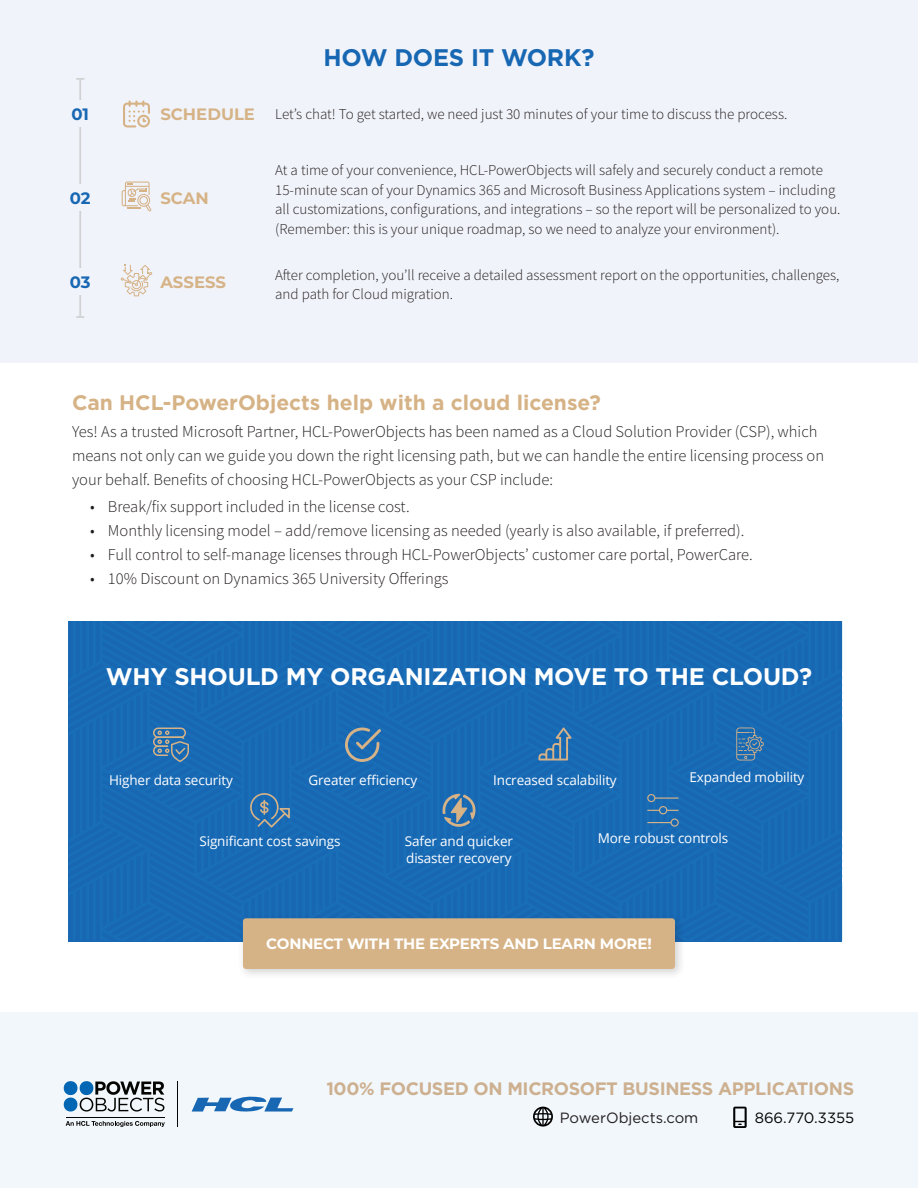
<style>
.page{position:relative;width:918px;height:1188px;background:#fff}
.page>*{position:absolute;margin:0;border:0;box-sizing:border-box;transform-origin:0 0}
.t1{font:700 24px "Gotham";letter-spacing:-.01em;color:#fff}
.t2{font:700 24px "Gotham";letter-spacing:-.01em;color:#1767b3}
.t3{font:700 21px "Gotham";color:#d6b386}
.t4{font:700 18px "Gotham";letter-spacing:-.02em;color:#cdb090}
.t5{font:300 16.5px/24px "Source Sans Pro";color:#231f20}
.t6{font:700 16.5px "Montserrat";color:#d6b386}
.t7{font:700 16.5px "Montserrat";color:#1767b3}
.t8{font:300 15px/19.5px "Source Sans Pro";color:#231f20}
.t9{font:700 15px "Montserrat";letter-spacing:-.01em;color:#fff}
.t10{font:14.85px "Gotham";color:#231f20}
.t11{font:14.85px "Gotham";color:#040503}
.t12{font:13.5px/16.5px "Open Sans";letter-spacing:-.01em;color:#fff}
</style>
<div class="page">
<div style="left:68px;top:621px;width:199px;height:320px;background:#1768b4"></div>
<div style="left:267px;top:621px;width:377px;height:292px;background:#1768b3"></div>
<div style="left:644px;top:621px;width:198px;height:320px;background:#1768b4"></div>
<svg style="left:153px;top:728px;width:36px;height:34px"></svg>
<svg style="left:345px;top:728px;width:36px;height:34px"></svg>
<svg style="left:538px;top:728px;width:34px;height:33px"></svg>
<svg style="left:736px;top:728px;width:28px;height:33px"></svg>
<svg style="left:250px;top:793px;width:40px;height:35px"></svg>
<svg style="left:442px;top:794px;width:34px;height:34px"></svg>
<svg style="left:647px;top:794px;width:32px;height:33px"></svg>
<div style="left:0;top:0;width:918px;height:363px;background:#f1f3fa"></div>
<svg style="left:123px;top:100px;width:27px;height:28px"></svg>
<svg style="left:122px;top:182px;width:30px;height:30px"></svg>
<svg style="left:121px;top:265px;width:31px;height:31px"></svg>
<hr style="left:79px;top:79px;width:2px;height:238px;background:#d1d2d4">
<svg style="left:76px;top:78px;width:8px;height:2px"></svg>
<svg style="left:76px;top:316px;width:8px;height:2px"></svg>
<div style="left:67px;top:100px;width:27px;height:27px;background:#f1f3fa"></div>
<div style="left:67px;top:184px;width:27px;height:27px;background:#f1f3fa"></div>
<div style="left:67px;top:268px;width:27px;height:27px;background:#f1f3fa"></div>
<div style="left:0;top:1012px;width:918px;height:176px;background:#f2f7fb"></div>
<div style="left:237px;top:913px;width:449px;height:67px;background:#231f20;opacity:.2"></div>
<div style="left:243px;top:918px;width:432px;height:51px;background:#d6b386;border-radius:3px"></div>
<svg style="left:533px;top:1107px;width:20px;height:20px"></svg>
<svg style="left:733px;top:1107px;width:14px;height:21px"></svg>
<svg style="left:192px;top:1096px;width:101px;height:16px"></svg>
<svg style="left:64px;top:1081px;width:100px;height:31px"></svg>
<hr style="left:66px;top:1118px;width:99px;height:1px;background:#040503">
<svg style="left:66px;top:1121px;width:99px;height:6px"></svg>
<hr style="left:178px;top:1081px;width:1px;height:46px;background:#040503">
<h1 class="t2" style="left:324px;top:46px;width:272px">HOW DOES IT WORK?</h1>
<p class="t7" style="left:71px;top:105px;width:19px">01</p>
<p class="t6" style="left:160px;top:105px;width:96px">SCHEDULE</p>
<p class="t8" style="left:275px;top:106px;width:514px">Let’s chat! To get started, we need just 30 minutes of your time to discuss the process.</p>
<p class="t7" style="left:70px;top:189px;width:22px">02</p>
<p class="t6" style="left:160px;top:189px;width:50px">SCAN</p>
<p class="t8" style="left:275px;top:162px;width:567px">At a time of your convenience, HCL-PowerObjects will safely and securely conduct a remote 15-minute scan of your Dynamics 365 and Microsoft Business Applications system – including all customizations, configurations, and integrations – so the report will be personalized to you. (Remember: this is your unique roadmap, so we need to analyze your environment).</p>
<p class="t7" style="left:70px;top:273px;width:22px">03</p>
<p class="t6" style="left:160px;top:273px;width:67px">ASSESS</p>
<p class="t8" style="left:275px;top:266px;width:566px">After completion, you’ll receive a detailed assessment report on the opportunities, challenges, and path for Cloud migration.</p>
<p class="t3" style="left:72px;top:394px;width:531px">Can HCL-PowerObjects help with a cloud license?</p>
<p class="t5" style="left:72px;top:421px;width:754px">Yes! As a trusted Microsoft Partner, HCL-PowerObjects has been named as a Cloud Solution Provider (CSP), which means not only can we guide you down the right licensing path, but we can handle the entire licensing process on your behalf. Benefits of choosing HCL-PowerObjects as your CSP include:</p>
<p class="t5" style="left:90px;top:496px;width:321px">• Break/fix support included in the license cost.</p>
<p class="t5" style="left:90px;top:520px;width:656px">• Monthly licensing model – add/remove licensing as needed (yearly is also available, if preferred).</p>
<p class="t5" style="left:90px;top:544px;width:664px">• Full control to self-manage licenses through HCL-PowerObjects’ customer care portal, PowerCare.</p>
<p class="t5" style="left:90px;top:568px;width:360px">• 10% Discount on Dynamics 365 University Offerings</p>
<h1 class="t1" style="left:106px;top:666px;width:708px">WHY SHOULD MY ORGANIZATION MOVE TO THE CLOUD?</h1>
<p class="t12" style="left:109px;top:773px;width:125px">Higher data security</p>
<p class="t12" style="left:309px;top:771px;width:110px">Greater efficiency</p>
<p class="t12" style="left:493px;top:771px;width:125px">Increased scalability</p>
<p class="t12" style="left:690px;top:768px;width:116px">Expanded mobility</p>
<p class="t12" style="left:200px;top:833px;width:142px">Significant cost savings</p>
<p class="t12" style="left:405px;top:833px;width:110px">Safer and quicker disaster recovery</p>
<p class="t12" style="left:598px;top:830px;width:132px">More robust controls</p>
<p class="t9" style="left:266px;top:935px;width:387px">CONNECT WITH THE EXPERTS AND LEARN MORE!</p>
<p class="t4" style="left:326px;top:1080px;width:529px">100% FOCUSED ON MICROSOFT BUSINESS APPLICATIONS</p>
<p class="t10" style="left:560px;top:1111px;width:140px">PowerObjects.com</p>
<p class="t11" style="left:755px;top:1111px;width:101px">866.770.3355</p>
</div>
